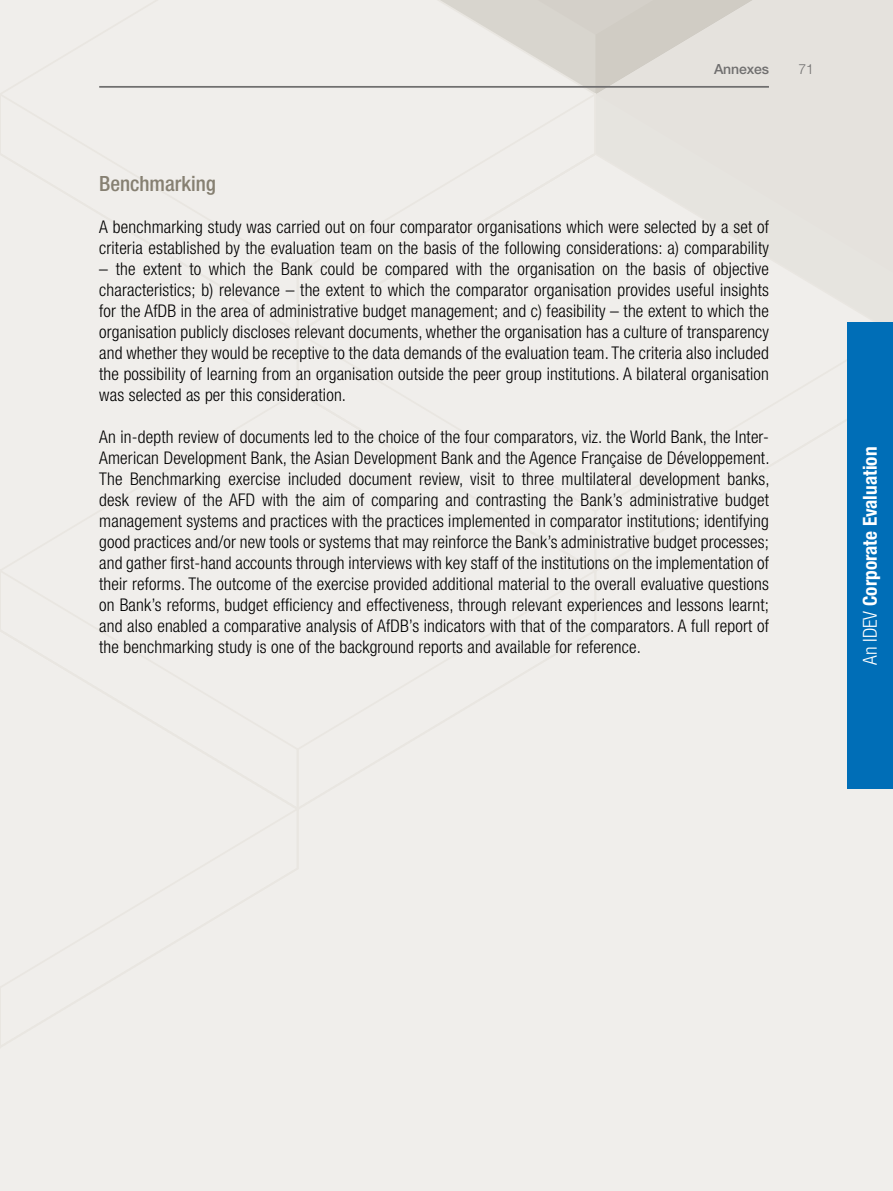
<style>
.page{position:relative;width:893px;height:1191px;background:#f0eeeb}
.page>*{position:absolute;margin:0;border:0;box-sizing:border-box;transform-origin:0 0}
.t1{font:500 condensed 21px "Helvetica Neue LT Std";color:#868072}
.t2{font:700 condensed 19.25px "Helvetica Neue LT Std";color:#fff}
.t3{font:300 condensed 17.5px/21px "Helvetica Neue LT Std";letter-spacing:.01em;color:#000;text-align:justify}
.t4{font:500 14px "Helvetica Neue LT Std";letter-spacing:-.01em;color:#706f6f}
.t5{font:300 14px "Helvetica Neue LT Std";color:#706f6f}
.s1{font-weight:300}
</style>
<div class="page">
<svg style="left:597px;top:0;width:296px;height:94px"></svg>
<div style="left:598px;top:94px;width:295px;height:58px;background:#e5e2dd"></div>
<svg style="left:598px;top:152px;width:295px;height:170px"></svg>
<svg style="left:438px;top:0;width:159px;height:91px"></svg>
<hr style="left:99px;top:86px;width:670px;height:2px;background:#706f6f">
<div style="left:847px;top:322px;width:46px;height:467px;background:#006eb7"></div>
<p class="t4" style="left:714px;top:61px;width:56px">Annexes</p>
<p class="t5" style="left:798px;top:61px;width:17px">71</p>
<p class="t1" style="left:99px;top:171px;width:118px">Benchmarking</p>
<p class="t3" style="left:99px;top:216px;width:671px">A benchmarking study was carried out on four comparator organisations which were selected by a set of criteria established by the evaluation team on the basis of the following considerations: a) comparability</p>
<p class="t3" style="left:99px;top:258px;width:671px">– the extent to which the Bank could be compared with the organisation on the basis of objective characteristics; b) relevance – the extent to which the comparator organisation provides useful insights for the AfDB in the area of administrative budget management; and c) feasibility – the extent to which the organisation publicly discloses relevant documents, whether the organisation has a culture of transparency and whether they would be receptive to the data demands of the evaluation team. The criteria also included the possibility of learning from an organisation outside the peer group institutions. A bilateral organisation was selected as per this consideration.</p>
<p class="t3" style="left:99px;top:426px;width:672px">An in-depth review of documents led to the choice of the four comparators, viz. the World Bank, the Inter-American Development Bank, the Asian Development Bank and the Agence Française de Développement.<br>The Benchmarking exercise included document review, visit to three multilateral development banks, desk review of the AFD with the aim of comparing and contrasting the Bank’s administrative budget management systems and practices with the practices implemented in comparator institutions; identifying good practices and/or new tools or systems that may reinforce the Bank’s administrative budget processes; and gather first-hand accounts through interviews with key staff of the institutions on the implementation of their reforms. The outcome of the exercise provided additional material to the overall evaluative questions on Bank’s reforms, budget efficiency and effectiveness, through relevant experiences and lessons learnt; and also enabled a comparative analysis of AfDB’s indicators with that of the comparators. A full report of the benchmarking study is one of the background reports and available for reference.</p>
<p class="t2" style="left:858px;top:665px;width:219px;rotate:-90deg"><span class="s1">An IDEV</span> Corporate Evaluation</p>
</div>
